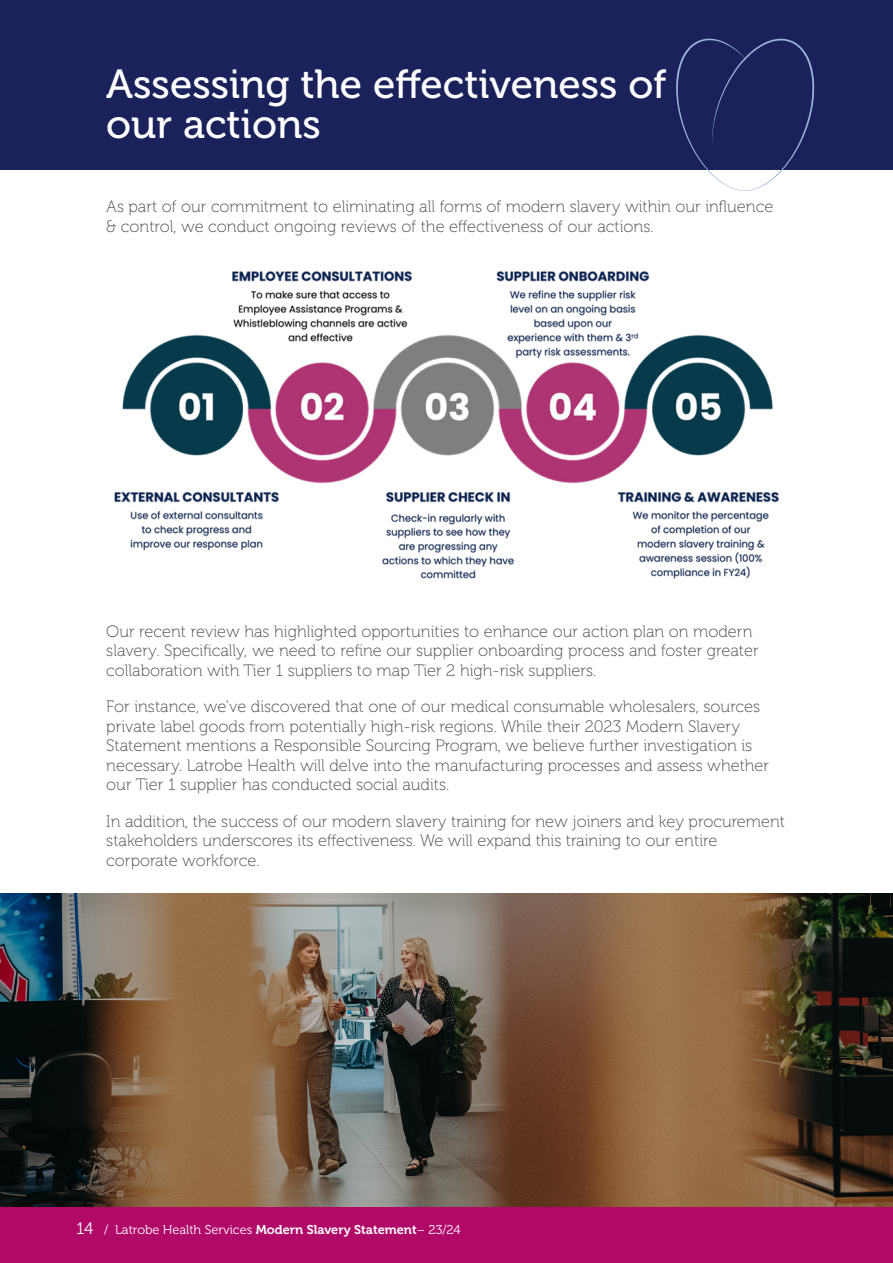
<style>
.page{position:relative;width:893px;height:1263px;background:#fff}
.page>*{position:absolute;margin:0;border:0;box-sizing:border-box;transform-origin:0 0}
.H1-white{font:40.5px/40.5px "Museo 500";color:#fff}
.Heading_4{font:16.5px/19.5px "Museo 100";color:#4b4845}
.t1{font:12.75px "Museo 300";color:#fff}
.s1{font-size:16.5px}
.s2{font-family:"Museo 700"}
</style>
<div class="page">
<div style="left:0;top:1207px;width:893px;height:56px;background:#b00968"></div>
<div style="left:0;top:0;width:893px;height:170px;background:#1b215a"></div>
<svg style="left:676px;top:38px;width:138px;height:153px"></svg>
<img style="left:114px;top:271px;width:665px;height:308px">
<img style="left:0;top:893px;width:893px;height:314px">
<p class="H1-white" style="left:106px;top:64px;width:562px">Assessing the effectiveness of our actions</p>
<p class="Heading_4" style="left:106px;top:197px;width:668px">As part of our commitment to eliminating all forms of modern slavery within our influence &amp; control, we conduct ongoing reviews of the effectiveness of our actions.</p>
<p class="Heading_4" style="left:106px;top:622px;width:654px">Our recent review has highlighted opportunities to enhance our action plan on modern slavery. Specifically, we need to refine our supplier onboarding process and foster greater collaboration with Tier 1 suppliers to map Tier 2 high-risk suppliers.</p>
<p class="Heading_4" style="left:106px;top:697px;width:664px">For instance, we’ve discovered that one of our medical consumable wholesalers, sources private label goods from potentially high-risk regions. While their 2023 Modern Slavery Statement mentions a Responsible Sourcing Program, we believe further investigation is necessary. Latrobe Health will delve into the manufacturing processes and assess whether our Tier 1 supplier has conducted social audits.</p>
<p class="Heading_4" style="left:106px;top:812px;width:680px">In addition, the success of our modern slavery training for new joiners and key procurement stakeholders underscores its effectiveness. We will expand this training to our entire corporate workforce.</p>
<p class="t1" style="left:76px;top:1223px;width:386px"><span class="s1">14</span> / Latrobe Health Services <span class="s2">Modern Slavery Statement</span>– 23/24</p>
</div>
